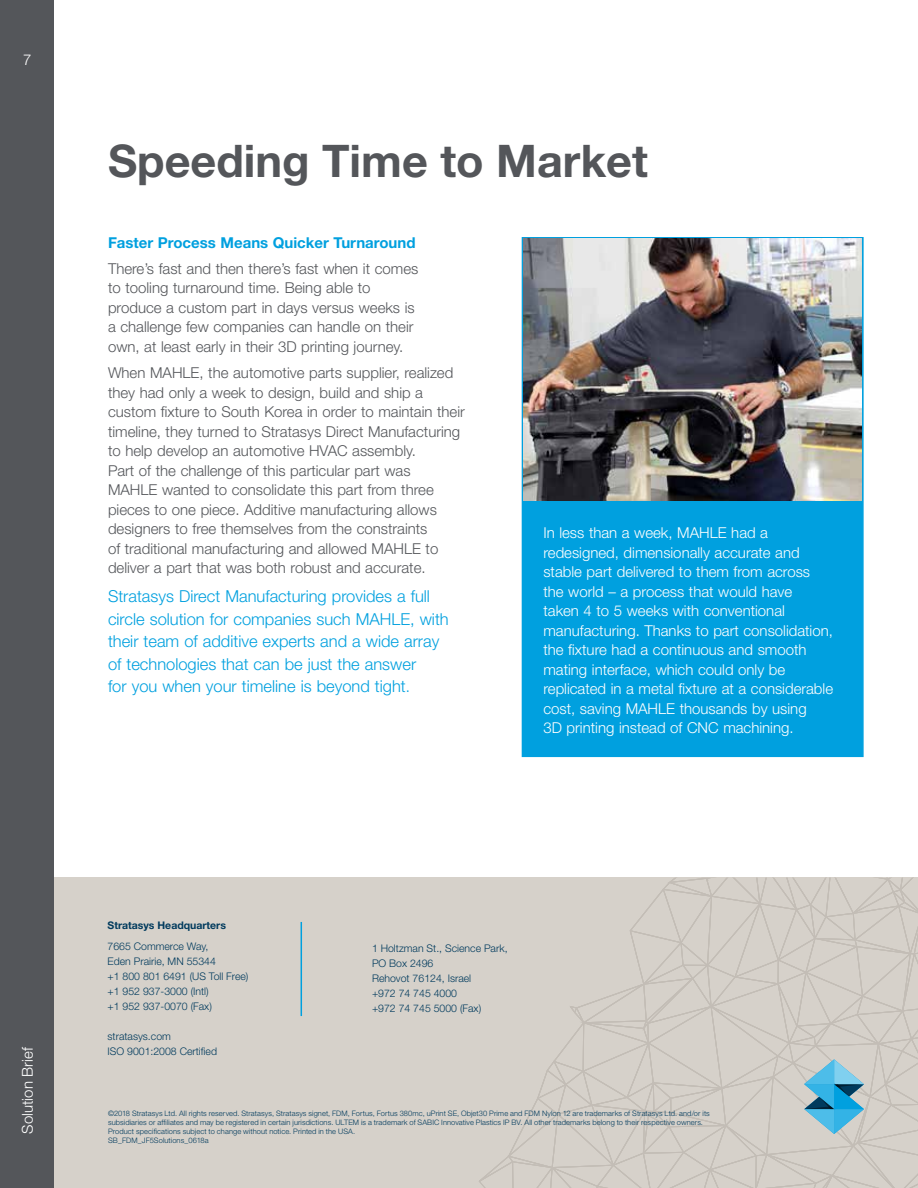
<style>
.page{position:relative;width:918px;height:1188px;background:#fff}
.page>*{position:absolute;margin:0;border:0;box-sizing:border-box;transform-origin:0 0}
.t1{font:700 45px "Helvetica Neue LT Std";color:#54565a}
.t2{font:300 16.5px/22.5px "Helvetica Neue LT Std";color:#00a0df}
.t3{font:300 15px/19.5px "Helvetica Neue LT Std";color:#54565a}
.t4{font:300 15px/19.5px "Helvetica Neue LT Std";color:#fff}
.t5{font:700 15px "Helvetica Neue LT Std";color:#00a0df}
.t6{font:300 10.5px/15px "Helvetica Neue LT Std";color:#003a5d}
.t7{font:700 10.5px "Helvetica Neue LT Std";color:#003a5d}
.t8{font:300 7.5px/9px "Helvetica Neue LT Std";letter-spacing:.015em;color:#003a5d}
.s1{font-size:15px}
</style>
<div class="page">
<div style="left:0;top:0;width:54px;height:1188px;background:#54565a"></div>
<div style="left:54px;top:878px;width:864px;height:310px;background:#d6d1ca"></div>
<hr style="left:301px;top:922px;width:1px;height:94px;background:#00a0df">
<svg style="left:479px;top:878px;width:439px;height:310px"></svg>
<div style="left:521px;top:237px;width:343px;height:521px;background:#00a0df"></div>
<img style="left:523px;top:239px;width:339px;height:261px">
<p class="t4" style="left:23px;top:49px;width:10px">7</p>
<p class="t4" style="left:17px;top:1134px;width:89px;rotate:-90deg">Solution Brief</p>
<h1 class="t1" style="left:108px;top:133px;width:541px">Speeding Time to Market</h1>
<p class="t5" style="left:108px;top:233px;width:309px">Faster Process Means Quicker Turnaround</p>
<p class="t3" style="left:108px;top:259px;width:312px">There’s fast and then there’s fast when it comes to tooling turnaround time. Being able to produce a custom part in days versus weeks is a challenge few companies can handle on their own, at least early in their 3D printing journey.</p>
<p class="t3" style="left:108px;top:363px;width:358px">When MAHLE, the automotive parts supplier, realized they had only a week to design, build and ship a custom fixture to South Korea in order to maintain their timeline, they turned to Stratasys Direct Manufacturing to help develop an automotive HVAC assembly.<br>Part of the challenge of this particular part was<br>MAHLE wanted to consolidate this part from three pieces to one piece. Additive manufacturing allows designers to free themselves from the constraints<br>of traditional manufacturing and allowed MAHLE to deliver a part that was both robust and accurate.</p>
<p class="t2" style="left:108px;top:585px;width:342px">Stratasys Direct Manufacturing provides a full circle solution for companies such MAHLE, with their team of additive experts and a wide array of technologies that can be just the answer<br>for you when your timeline is beyond tight<span class="s1">.</span></p>
<p class="t4" style="left:543px;top:523px;width:291px">In less than a week, MAHLE had a redesigned, dimensionally accurate and stable part delivered to them from across the world – a process that would have<br>taken 4 to 5 weeks with conventional manufacturing. Thanks to part consolidation, the fixture had a continuous and smooth mating interface, which could only be replicated in a metal fixture at a considerable cost, saving MAHLE thousands by using<br>3D printing instead of CNC machining.</p>
<p class="t7" style="left:108px;top:919px;width:120px">Stratasys Headquarters</p>
<p class="t6" style="left:108px;top:939px;width:142px">7665 Commerce Way,<br>Eden Prairie, MN 55344<br>+1 800 801 6491 (US Toll Free) +1 952 937-3000 (Intl)<br>+1 952 937-0070 (Fax)</p>
<p class="t6" style="left:108px;top:1029px;width:111px">stratasys.com<br>ISO 9001:2008 Certified</p>
<p class="t6" style="left:372px;top:940px;width:137px">1 Holtzman St., Science Park,<br>PO Box 2496<br>Rehovot 76124, Israel<br>+972 74 745 4000<br>+972 74 745 5000 (Fax)</p>
<p class="t8" style="left:108px;top:1109px;width:603px">©2018 Stratasys Ltd. All rights reserved. Stratasys, Stratasys signet, FDM, Fortus, Fortus 380mc, uPrint SE, Objet30 Prime and FDM Nylon 12 are trademarks of Stratasys Ltd. and/or its subsidiaries or affiliates and may be registered in certain jurisdictions. ULTEM is a trademark of SABIC Innovative Plastics IP BV. All other trademarks belong to their respective owners.<br>Product specifications subject to change without notice. Printed in the USA.<br>SB_FDM_JF5Solutions_0618a</p>
</div>
